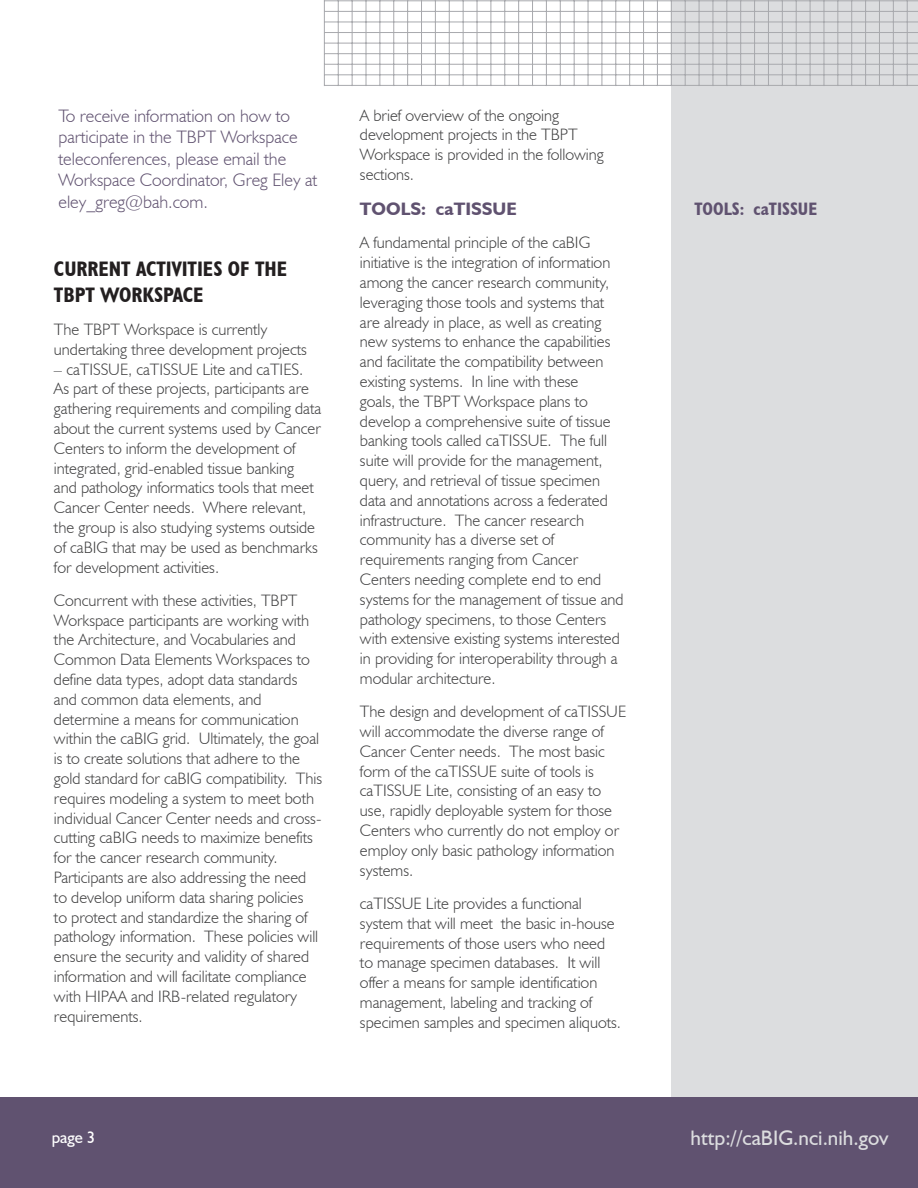
<style>
.page{position:relative;width:918px;height:1188px;background:#fff}
.page>*{position:absolute;margin:0;border:0;box-sizing:border-box;transform-origin:0 0}
.t1{font:700 condensed 21px/25.2px "Humanist 521 BT";color:#231f20}
.t2{font:21px "Humanist 521 BT";color:#dcdddf}
.t3{font:300 18px/21.6px "Humanist 521 BT";color:#605270}
.t4{font:700 18px "Humanist 521 BT";color:#605270}
.t5{font:700 condensed 18px "Humanist 521 BT";color:#605270}
.t6{font:300 16.5px/19.8px "Humanist 521 BT";color:#3f3f40}
.t7{font:16.5px "Humanist 521 BT";color:#fff}
</style>
<div class="page">
<div style="left:671px;top:0;width:247px;height:1119px;background:#dcdddf"></div>
<hr style="left:324px;top:0;width:1px;height:86px;background:#a8a9ad">
<hr style="left:338px;top:0;width:1px;height:86px;background:#a8a9ad">
<hr style="left:352px;top:0;width:1px;height:86px;background:#a8a9ad">
<hr style="left:366px;top:0;width:1px;height:86px;background:#a8a9ad">
<hr style="left:380px;top:0;width:1px;height:86px;background:#a8a9ad">
<hr style="left:393px;top:0;width:1px;height:86px;background:#a8a9ad">
<hr style="left:407px;top:0;width:1px;height:86px;background:#a8a9ad">
<hr style="left:421px;top:0;width:1px;height:86px;background:#a8a9ad">
<hr style="left:435px;top:0;width:1px;height:86px;background:#a8a9ad">
<hr style="left:449px;top:0;width:1px;height:86px;background:#a8a9ad">
<hr style="left:463px;top:0;width:1px;height:86px;background:#a8a9ad">
<hr style="left:477px;top:0;width:1px;height:86px;background:#a8a9ad">
<hr style="left:491px;top:0;width:1px;height:86px;background:#a8a9ad">
<hr style="left:504px;top:0;width:1px;height:86px;background:#a8a9ad">
<hr style="left:518px;top:0;width:1px;height:86px;background:#a8a9ad">
<hr style="left:532px;top:0;width:1px;height:86px;background:#a8a9ad">
<hr style="left:546px;top:0;width:1px;height:86px;background:#a8a9ad">
<hr style="left:560px;top:0;width:1px;height:86px;background:#a8a9ad">
<hr style="left:574px;top:0;width:1px;height:86px;background:#a8a9ad">
<hr style="left:588px;top:0;width:1px;height:86px;background:#a8a9ad">
<hr style="left:602px;top:0;width:1px;height:86px;background:#a8a9ad">
<hr style="left:615px;top:0;width:1px;height:86px;background:#a8a9ad">
<hr style="left:629px;top:0;width:1px;height:86px;background:#a8a9ad">
<hr style="left:643px;top:0;width:1px;height:86px;background:#a8a9ad">
<hr style="left:657px;top:0;width:1px;height:86px;background:#a8a9ad">
<hr style="left:671px;top:0;width:1px;height:86px;background:#a8a9ad">
<hr style="left:685px;top:0;width:1px;height:86px;background:#a8a9ad">
<hr style="left:699px;top:0;width:1px;height:86px;background:#a8a9ad">
<hr style="left:713px;top:0;width:1px;height:86px;background:#a8a9ad">
<hr style="left:726px;top:0;width:1px;height:86px;background:#a8a9ad">
<hr style="left:740px;top:0;width:1px;height:86px;background:#a8a9ad">
<hr style="left:754px;top:0;width:1px;height:86px;background:#a8a9ad">
<hr style="left:768px;top:0;width:1px;height:86px;background:#a8a9ad">
<hr style="left:782px;top:0;width:1px;height:86px;background:#a8a9ad">
<hr style="left:796px;top:0;width:1px;height:86px;background:#a8a9ad">
<hr style="left:810px;top:0;width:1px;height:86px;background:#a8a9ad">
<hr style="left:824px;top:0;width:1px;height:86px;background:#a8a9ad">
<hr style="left:837px;top:0;width:1px;height:86px;background:#a8a9ad">
<hr style="left:851px;top:0;width:1px;height:86px;background:#a8a9ad">
<hr style="left:865px;top:0;width:1px;height:86px;background:#a8a9ad">
<hr style="left:879px;top:0;width:1px;height:86px;background:#a8a9ad">
<hr style="left:893px;top:0;width:1px;height:86px;background:#a8a9ad">
<hr style="left:907px;top:0;width:1px;height:86px;background:#a8a9ad">
<hr style="left:917px;top:0;width:1px;height:86px;background:#a8a9ad">
<hr style="left:324px;top:0;width:594px;height:1px;background:#a8a9ad">
<hr style="left:324px;top:11px;width:594px;height:1px;background:#a8a9ad">
<hr style="left:324px;top:22px;width:594px;height:1px;background:#a8a9ad">
<hr style="left:324px;top:32px;width:594px;height:1px;background:#a8a9ad">
<hr style="left:324px;top:43px;width:594px;height:1px;background:#a8a9ad">
<hr style="left:324px;top:53px;width:594px;height:1px;background:#a8a9ad">
<hr style="left:324px;top:64px;width:594px;height:1px;background:#a8a9ad">
<hr style="left:324px;top:74px;width:594px;height:1px;background:#a8a9ad">
<hr style="left:324px;top:85px;width:594px;height:1px;background:#a8a9ad">
<div style="left:0;top:1097px;width:918px;height:91px;background:#605270"></div>
<p class="t3" style="left:58px;top:104px;width:260px">To receive information on how to participate in the TBPT Workspace teleconferences, please email the<br>Workspace Coordinator, Greg Eley at eley_greg@bah.com.</p>
<p class="t1" style="left:54px;top:256px;width:235px">CURRENT ACTIVITIES OF THE<br>TBPT WORKSPACE</p>
<p class="t6" style="left:54px;top:319px;width:254px">The TBPT Workspace is currently undertaking three development projects</p>
<p class="t6" style="left:54px;top:359px;width:269px">– caTISSUE, caTISSUE Lite and caTIES.<br>As part of these projects, participants are gathering requirements and compiling data about the current systems used by Cancer Centers to inform the development of integrated, grid-enabled tissue banking<br>and pathology informatics tools that meet Cancer Center needs. Where relevant, the group is also studying systems outside of caBIG that may be used as benchmarks for development activities.</p>
<p class="t6" style="left:54px;top:590px;width:270px">Concurrent with these activities, TBPT Workspace participants are working with the Architecture, and Vocabularies and Common Data Elements Workspaces to define data types, adopt data standards and common data elements, and determine a means for communication within the caBIG grid. Ultimately, the goal is to create solutions that adhere to the gold standard for caBIG compatibility. This requires modeling a system to meet both individual Cancer Center needs and cross&shy;cutting caBIG needs to maximize benefits for the cancer research community.<br>Participants are also addressing the need to develop uniform data sharing policies<br>to protect and standardize the sharing of pathology information. These policies will ensure the security and validity of shared information and will facilitate compliance with HIPAA and IRB-related regulatory requirements.</p>
<p class="t6" style="left:360px;top:105px;width:245px">A brief overview of the ongoing development projects in the TBPT<br>Workspace is provided in the following sections.</p>
<p class="t4" style="left:360px;top:198px;width:158px">TOOLS: caTISSUE</p>
<p class="t6" style="left:360px;top:233px;width:265px">A fundamental principle of the caBIG initiative is the integration of information among the cancer research community, leveraging those tools and systems that are already in place, as well as creating new systems to enhance the capabilities and facilitate the compatibility between existing systems. In line with these<br>goals, the TBPT Workspace plans to develop a comprehensive suite of tissue banking tools called caTISSUE. The full suite will provide for the management, query, and retrieval of tissue specimen data and annotations across a federated infrastructure. The cancer research community has a diverse set of requirements ranging from Cancer Centers needing complete end to end systems for the management of tissue and pathology specimens, to those Centers with extensive existing systems interested in providing for interoperability through a modular architecture.</p>
<p class="t6" style="left:360px;top:701px;width:268px">The design and development of caTISSUE will accommodate the diverse range of Cancer Center needs. The most basic form of the caTISSUE suite of tools is caTISSUE Lite, consisting of an easy to use, rapidly deployable system for those Centers who currently do not employ or employ only basic pathology information systems.</p>
<p class="t6" style="left:360px;top:893px;width:263px">caTISSUE Lite provides a functional system that will meet the basic in-house requirements of those users who need to manage specimen databases. It will offer a means for sample identification management, labeling and tracking of specimen samples and specimen aliquots.</p>
<p class="t5" style="left:694px;top:198px;width:124px">TOOLS: caTISSUE</p>
<p class="t7" style="left:52px;top:1127px;width:45px">page 3</p>
<p class="t2" style="left:691px;top:1125px;width:200px">http://caBIG.nci.nih.gov</p>
</div>
